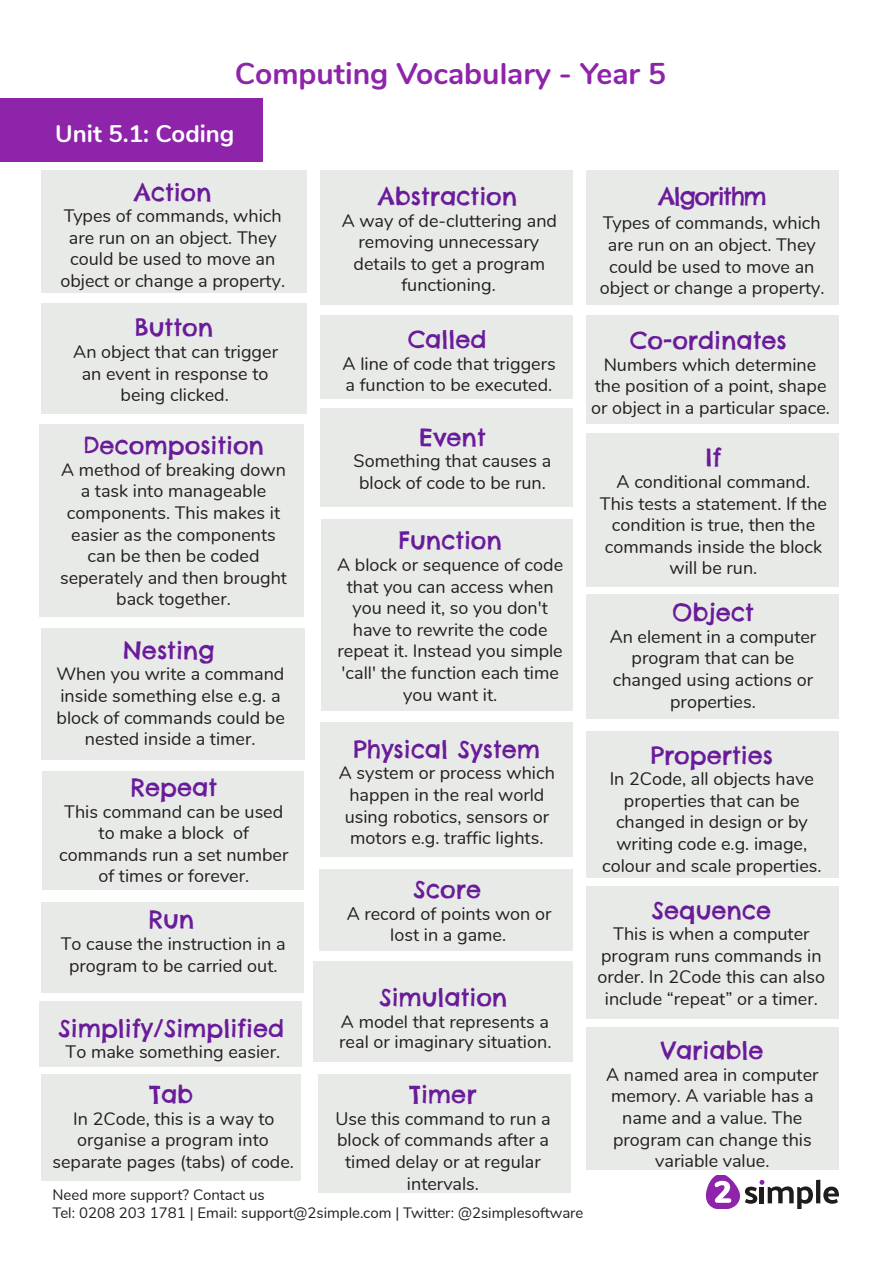
<style>
.page{position:relative;width:893px;height:1263px;background:#fff}
.page>*{position:absolute;margin:0;border:0;box-sizing:border-box;transform-origin:0 0}
.t1{font:700 30px "Nunito";color:#8e24aa}
.t2{font:24px "Chelsea Market";color:#6a1b9a}
.t3{font:24px "Chelsea Market";color:#6a1b9a}
.t4{font:700 24px "Nunito";color:#fff}
.t5{font:24px "Chelsea Market";letter-spacing:-.055em;color:#6a1b9a}
.t6{font:18px/21.6px "Nunito";color:#231f20;text-align:center}
.t7{font:18px/21.6px "Nunito";color:#231f20;text-align:center}
.t8{font:15px/18px "Nunito";color:#231f20}
.s1{font-style:inherit}
</style>
<div class="page">
<div style="left:40px;top:1001px;width:262px;height:65px;background:#e8eae8"></div>
<div style="left:42px;top:771px;width:262px;height:118px;background:#e8eae8"></div>
<div style="left:320px;top:722px;width:253px;height:135px;background:#e8eae8"></div>
<div style="left:320px;top:315px;width:253px;height:84px;background:#e8eae8"></div>
<hr style="left:816px;top:1180px;width:4px;height:23px;background:#1d1d1b">
<svg style="left:823px;top:1186px;width:16px;height:18px"></svg>
<svg style="left:706px;top:1176px;width:107px;height:33px"></svg>
<div style="left:0;top:98px;width:262px;height:64px;background:#8e24aa"></div>
<div style="left:41px;top:170px;width:266px;height:123px;background:#e8eae8"></div>
<div style="left:586px;top:170px;width:253px;height:134px;background:#e8eae8"></div>
<div style="left:41px;top:304px;width:266px;height:110px;background:#e8eae8"></div>
<div style="left:42px;top:902px;width:262px;height:90px;background:#e8eae8"></div>
<div style="left:586px;top:316px;width:253px;height:108px;background:#e8eae8"></div>
<div style="left:319px;top:869px;width:254px;height:81px;background:#e8eae8"></div>
<div style="left:320px;top:409px;width:253px;height:98px;background:#e8eae8"></div>
<div style="left:314px;top:961px;width:259px;height:101px;background:#e8eae8"></div>
<div style="left:586px;top:886px;width:253px;height:133px;background:#e8eae8"></div>
<div style="left:586px;top:433px;width:253px;height:154px;background:#e8eae8"></div>
<div style="left:586px;top:594px;width:253px;height:124px;background:#e8eae8"></div>
<div style="left:586px;top:731px;width:253px;height:146px;background:#e8eae8"></div>
<div style="left:40px;top:425px;width:264px;height:192px;background:#e8eae8"></div>
<div style="left:320px;top:170px;width:253px;height:135px;background:#e8eae8"></div>
<div style="left:586px;top:1028px;width:253px;height:142px;background:#e8eae8"></div>
<div style="left:321px;top:519px;width:252px;height:191px;background:#e8eae8"></div>
<div style="left:42px;top:628px;width:263px;height:131px;background:#e8eae8"></div>
<div style="left:41px;top:1075px;width:260px;height:106px;background:#e8eae8"></div>
<div style="left:318px;top:1074px;width:253px;height:118px;background:#e8eae8"></div>
<p class="t1" style="left:235px;top:52px;width:433px">Computing Vocabulary - Year 5</p>
<p class="t4" style="left:55px;top:116px;width:181px">Unit 5.1: Coding</p>
<p class="t3" style="left:134px;top:176px;width:79px">Action</p>
<p class="t7" style="left:60px;top:204px;width:226px">Types of commands, which are run on an object. They could be used to move an object or change a property.</p>
<p class="t2" style="left:134px;top:312px;width:80px"><span class="s1">Bu</span>tton</p>
<p class="t6" style="left:73px;top:340px;width:206px">An object that can trigger an event in response to being clicked.</p>
<h2 class="t2" style="left:378px;top:181px;width:140px"><span class="s1">A</span>bstraction</h2>
<p class="t6" style="left:342px;top:209px;width:217px">A way of de-cluttering and removing unnecessary details to get a program functioning.</p>
<p class="t2" style="left:408px;top:324px;width:80px"><span class="s1">C</span>alled</p>
<p class="t6" style="left:343px;top:352px;width:215px;text-align:left"><span class="s1">A</span> line of code that triggers a function to be executed.</p>
<h2 class="t5" style="left:658px;top:181px;width:110px">Algorithm</h2>
<p class="t7" style="left:600px;top:211px;width:226px">Types of commands, which are run on an object. They could be used to move an object or change a property.</p>
<h2 class="t2" style="left:630px;top:325px;width:158px"><span class="s1">Co</span>-ordinates</h2>
<p class="t6" style="left:591px;top:352px;width:240px">Numbers which determine the position of a point, shape or object in a particular space.</p>
<p class="t3" style="left:419px;top:422px;width:68px">Event</p>
<p class="t7" style="left:354px;top:449px;width:199px">Something that causes a block of code to be run.</p>
<p class="t3" style="left:706px;top:442px;width:17px">If</p>
<h2 class="t2" style="left:83px;top:430px;width:182px"><span class="s1">De</span>composition</h2>
<p class="t6" style="left:60px;top:458px;width:229px">A method of breaking down a task into manageable components. This makes it easier as the components can be then be coded seperately and then brought back together.</p>
<p class="t7" style="left:600px;top:470px;width:229px">A conditional command.<br>This tests a statement. If the condition is true, then the commands inside the block will be run.</p>
<p class="t3" style="left:672px;top:597px;width:83px">Object</p>
<p class="t7" style="left:610px;top:625px;width:208px">An element in a computer program that can be changed using actions or properties.</p>
<h2 class="t2" style="left:398px;top:525px;width:105px">Function</h2>
<p class="t6" style="left:337px;top:553px;width:227px">A block or sequence of code that you can access when you need it, so you don't have to rewrite the code repeat it. Instead you simple 'call' the function each time you want it.</p>
<h2 class="t2" style="left:123px;top:635px;width:93px">Nesting</h2>
<p class="t6" style="left:56px;top:662px;width:230px">When you write a command inside something else e.g. a block of commands could be nested inside a timer.</p>
<p class="t2" style="left:354px;top:734px;width:188px">Physical System</p>
<p class="t6" style="left:339px;top:761px;width:218px">A system or process which happen in the real world using robotics, sensors or motors e.g. traffic lights.</p>
<h2 class="t3" style="left:651px;top:739px;width:124px">Properties</h2>
<p class="t7" style="left:602px;top:767px;width:221px">In 2Code, all objects have properties that can be changed in design or by writing code e.g. image, colour and scale properties.</p>
<p class="t3" style="left:130px;top:772px;width:88px">Repeat</p>
<p class="t7" style="left:59px;top:799px;width:231px">This command can be used to make a block of commands run a set number of times or forever.</p>
<h2 class="t2" style="left:413px;top:874px;width:69px">Score</h2>
<p class="t6" style="left:347px;top:901px;width:206px"><span class="s1">A</span> record of points won or lost in a game.</p>
<h2 class="t3" style="left:652px;top:894px;width:121px">Sequence</h2>
<h2 class="t2" style="left:148px;top:904px;width:47px">Run</h2>
<p class="t6" style="left:61px;top:932px;width:226px">To cause the instruction in a program to be carried out.</p>
<p class="t7" style="left:597px;top:922px;width:229px">This is when a computer program runs commands in order. In 2Code this can also include “repeat” or a timer.</p>
<h2 class="t2" style="left:379px;top:982px;width:129px"><span class="s1">Si</span>mulation</h2>
<p class="t6" style="left:339px;top:1010px;width:214px;line-height:20.4px;text-align:left">A model that represents a real or imaginary situation.</p>
<p class="t2" style="left:58px;top:1012px;width:227px"><span class="s1">Sim</span>plify/Simplified</p>
<p class="t6" style="left:66px;top:1040px;width:216px">To make something easier.</p>
<h2 class="t3" style="left:661px;top:1035px;width:104px">Variable</h2>
<p class="t7" style="left:606px;top:1063px;width:214px">A na<span class="s1">m</span>ed area in computer memory. A variable has a name and a value. The program can change this variable value.</p>
<h2 class="t2" style="left:149px;top:1079px;width:45px">Tab</h2>
<p class="t6" style="left:52px;top:1107px;width:243px">In 2Code, this is a way to organise a program into separate pages (tabs) of code.</p>
<h2 class="t3" style="left:409px;top:1079px;width:69px">Timer</h2>
<p class="t7" style="left:335px;top:1107px;width:217px">Use this command to run a block of commands after a timed delay or at regular intervals.</p>
<p class="t8" style="left:53px;top:1185px;width:532px">Need more support? Contact us<br>Tel: 0208 203 1781 | Email: support@2simple.com | Twitter: @2simplesoftware</p>
</div>
